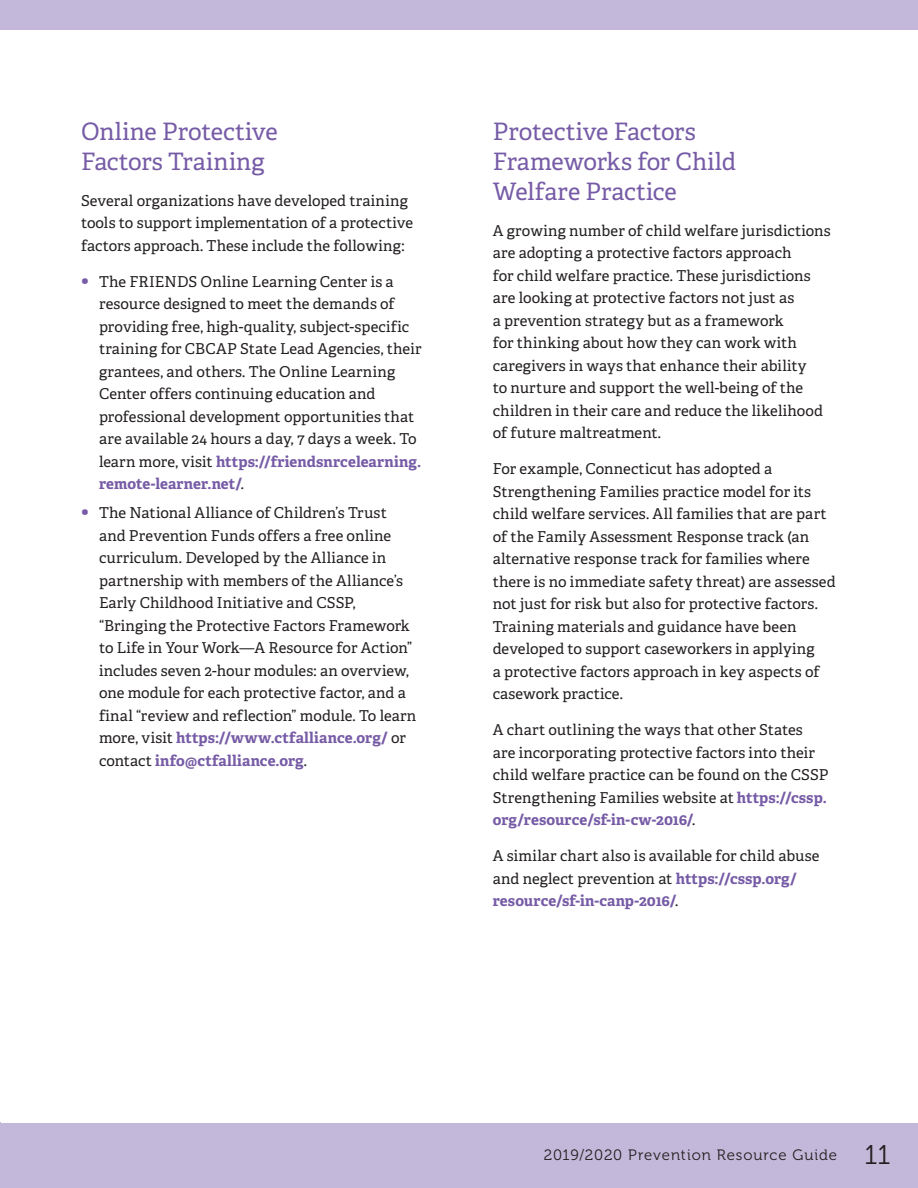
<style>
.page{position:relative;width:918px;height:1188px;background:#fff}
.page>*{position:absolute;margin:0;border:0;box-sizing:border-box;transform-origin:0 0}
.t1{font:24px/30px "Adelle PE";letter-spacing:-.005em;color:#765ba6}
.t2{font:15px/22.5px "Adelle PE";letter-spacing:.005em;color:#231f20}
.t3{font:15px "Museo 300";letter-spacing:.06em;color:#231f20}
.s1{font-size:21px;color:#765ba6}
.s2{font-weight:700;color:#765ba6}
.s3{font-size:27px}
</style>
<div class="page">
<div style="left:1px;top:1123px;width:917px;height:65px;background:#c3b8d9"></div>
<hr style="left:0;top:1123px;width:1px;height:65px;background:#c3b8d9">
<div style="left:1px;top:0;width:917px;height:29px;background:#c3b8d9"></div>
<svg style="left:0;top:0;width:1px;height:29px"></svg>
<h3 class="t1" style="left:81px;top:115px;width:198px">Online Protective<br>Factors Training</h3>
<p class="t2" style="left:81px;top:188px;width:334px">Several organizations have developed training tools to support implementation of a protective factors approach. These include the following:</p>
<p class="t2" style="left:99px;top:269px;width:324px;text-indent:-18px"><span class="s1">•</span> The FRIENDS Online Learning Center is a resource designed to meet the demands of providing free, high-quality, subject-specific training for CBCAP State Lead Agencies, their grantees, and others. The Online Learning Center offers continuing education and professional development opportunities that are available 24 hours a day, 7 days a week. To learn more, visit <span class="s2">https://friendsnrcelearning. remote-learner.net/</span>.</p>
<p class="t2" style="left:99px;top:501px;width:319px;text-indent:-18px"><span class="s1">•</span> The National Alliance of Children’s Trust and Prevention Funds offers a free online curriculum. Developed by the Alliance in partnership with members of the Alliance’s Early Childhood Initiative and CSSP, “Bringing the Protective Factors Framework to Life in Your Work—A Resource for Action” includes seven 2-hour modules: an overview, one module for each protective factor, and a final “review and reflection” module. To learn more, visit <span class="s2">https://www.ctfalliance.org/</span> or contact <span class="s2">info@ctfalliance.org</span>.</p>
<h3 class="t1" style="left:493px;top:115px;width:245px">Protective Factors<br>Frameworks for Child<br>Welfare Practice</h3>
<p class="t2" style="left:493px;top:218px;width:340px">A growing number of child welfare jurisdictions are adopting a protective factors approach<br>for child welfare practice. These jurisdictions are looking at protective factors not just as<br>a prevention strategy but as a framework<br>for thinking about how they can work with caregivers in ways that enhance their ability<br>to nurture and support the well-being of the children in their care and reduce the likelihood of future maltreatment.</p>
<p class="t2" style="left:493px;top:457px;width:344px">For example, Connecticut has adopted a Strengthening Families practice model for its child welfare services. All families that are part of the Family Assessment Response track (an alternative response track for families where there is no immediate safety threat) are assessed not just for risk but also for protective factors.<br>Training materials and guidance have been developed to support caseworkers in applying<br>a protective factors approach in key aspects of casework practice.</p>
<p class="t2" style="left:493px;top:718px;width:337px">A chart outlining the ways that other States are incorporating protective factors into their child welfare practice can be found on the CSSP Strengthening Families website at <span class="s2">https://cssp. org/resource/sf-in-cw-2016/</span>.</p>
<p class="t2" style="left:493px;top:844px;width:328px">A similar chart also is available for child abuse and neglect prevention at <span class="s2">https://cssp.org/ resource/sf-in-canp-2016/</span>.</p>
<p class="t3" style="left:544px;top:1146px;width:348px">2019/2020 Prevention Resource Guide <span class="s3">11</span></p>
</div>
